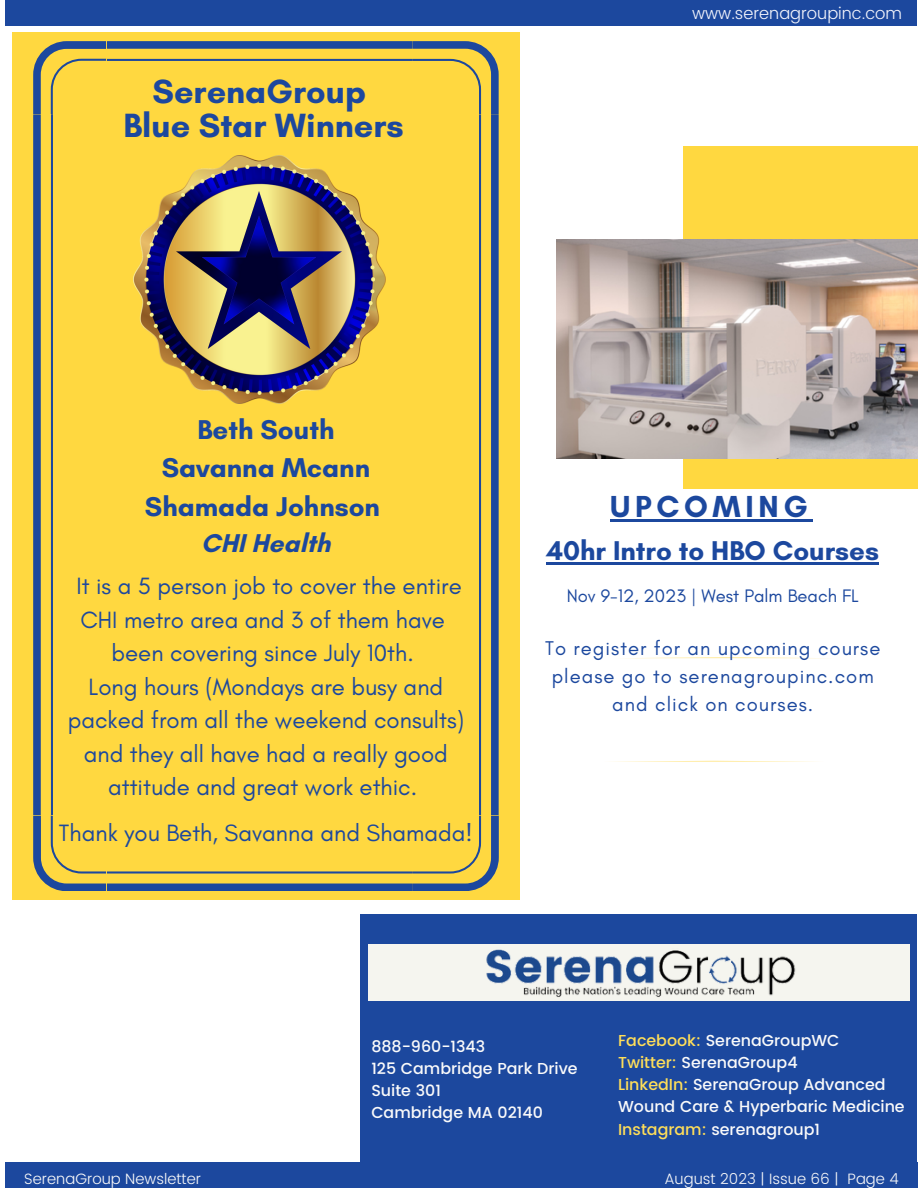
<style>
.page{position:relative;width:918px;height:1188px;background:#fff}
.page>*{position:absolute;margin:0;border:0;box-sizing:border-box;transform-origin:0 0}
.t1{font:700 34.2px "Glacial Indifference";color:#1c489e}
.t2{font:700 31.05px "Glacial Indifference";letter-spacing:.15em;color:#1c489e}
.t3{font:700 27.75px "Glacial Indifference";color:#1c489e}
.t4{font:700 26.25px "Glacial Indifference";color:#1c489e}
.t5{font:24px/33.5px "Glacial Indifference";color:#1c489e}
.t6{font:20.25px/28.2px "Glacial Indifference";letter-spacing:.05em;color:#1c489e;text-align:center}
.t7{font:18.45px "Glacial Indifference";color:#1c489e}
.t8{font:300 16.5px "Poppins";color:#f4f5fc}
.t9{font:500 15.9px/22px "Poppins";color:#fafafa}
.t10{font:300 15px "Poppins";color:#fafafa}
.s1{color:#ffde59}
</style>
<div class="page">
<div style="left:5px;top:0;width:912px;height:26px;background:#1c489e"></div>
<div style="left:361px;top:915px;width:556px;height:247px;background:#1c489e"></div>
<div style="left:368px;top:944px;width:541px;height:57px;background:#f5f5ef"></div>
<img style="left:486px;top:949px;width:310px;height:48px">
<div style="left:5px;top:1162px;width:913px;height:26px;background:#1c489e"></div>
<svg style="left:625px;top:658px;width:200px;height:1px"></svg>
<hr style="left:610px;top:519px;width:202px;height:2px;background:#1c489e">
<svg style="left:614px;top:761px;width:200px;height:1px"></svg>
<div style="left:683px;top:146px;width:235px;height:342px;background:#ffd840"></div>
<img style="left:557px;top:240px;width:361px;height:218px">
<div style="left:12px;top:33px;width:508px;height:867px;background:#ffd840"></div>
<svg style="left:33px;top:41px;width:465px;height:850px"></svg>
<img style="left:134px;top:155px;width:252px;height:249px">
<img style="left:176px;top:191px;width:166px;height:158px">
<hr style="left:546px;top:562px;width:333px;height:2px;background:#1c489e">
<p class="t1" style="left:152px;top:71px;width:215px">SerenaGroup</p>
<p class="t1" style="left:123px;top:104px;width:282px">Blue Star Winners</p>
<p class="t8" style="left:692px;top:4px;width:211px">www.serenagroupinc.com</p>
<p class="t3" style="left:197px;top:412px;width:139px">Beth South</p>
<p class="t3" style="left:162px;top:451px;width:210px">Savanna Mcann</p>
<p class="t3" style="left:145px;top:489px;width:237px">Shamada Johnson</p>
<p class="t4" style="left:201px;top:527px;width:131px">CHI Health</p>
<p class="t5" style="left:76px;top:569px;width:387px">It is a 5 person job to cover the entire<br>CHI metro area and 3 of them have</p>
<p class="t5" style="left:112px;top:636px;width:304px">been covering since July 10th.</p>
<p class="t5" style="left:68px;top:670px;width:398px;text-align:center">Long hours (Mondays are busy and packed from all the weekend consults) and they all have had a really good attitude and great work ethic.</p>
<p class="t5" style="left:59px;top:816px;width:415px">Thank you Beth, Savanna and Shamada!</p>
<p class="t2" style="left:610px;top:487px;width:199px">UPCOMING</p>
<p class="t3" style="left:546px;top:533px;width:334px">40hr Intro to HBO Courses</p>
<p class="t7" style="left:567px;top:584px;width:294px">Nov 9-12, 2023 | West Palm Beach FL</p>
<p class="t6" style="left:545px;top:634px;width:337px">To register for an upcoming course please go to serenagroupinc.com and click on courses.</p>
<p class="t9" style="left:371px;top:1036px;width:115px">888-960-1343</p>
<p class="t9" style="left:371px;top:1058px;width:208px">125 Cambridge Park Drive</p>
<p class="t9" style="left:371px;top:1080px;width:71px">Suite 301</p>
<p class="t9" style="left:371px;top:1102px;width:173px">Cambridge MA 02140</p>
<p class="t9" style="left:618px;top:1030px;width:223px"><span class="s1">Facebook:</span> SerenaGroupWC</p>
<p class="t9" style="left:618px;top:1052px;width:181px"><span class="s1">Twitter:</span> SerenaGroup4</p>
<p class="t9" style="left:618px;top:1074px;width:288px"><span class="s1">LinkedIn:</span> SerenaGroup Advanced<br>Wound Care &amp; Hyperbaric Medicine</p>
<p class="t9" style="left:618px;top:1118px;width:203px"><span class="s1">Instagram:</span> serenagroup1</p>
<p class="t10" style="left:24px;top:1170px;width:178px">SerenaGroup Newsletter</p>
<p class="t10" style="left:664px;top:1170px;width:236px">August 2023 | Issue 66 | Page 4</p>
</div>
